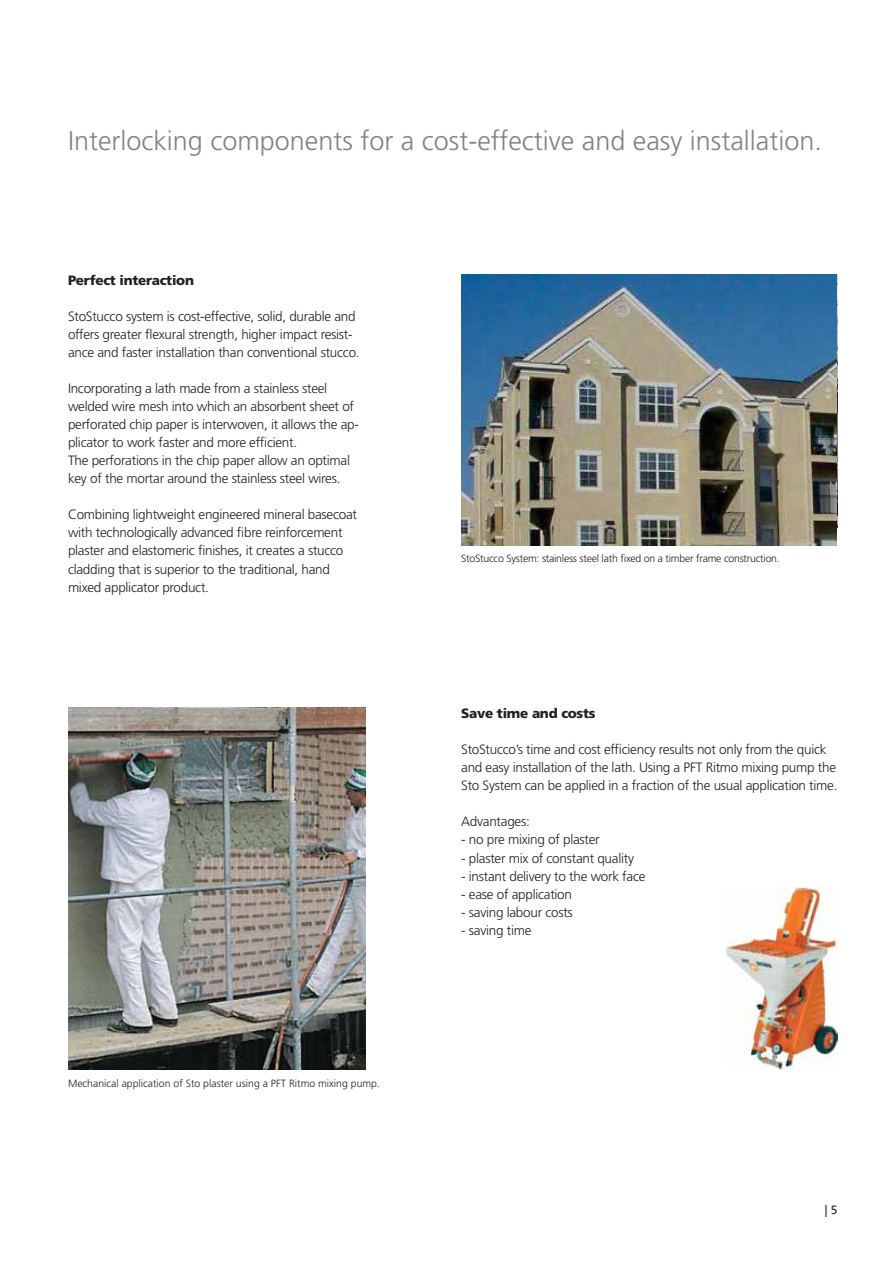
<style>
.page{position:relative;width:893px;height:1263px;background:#fff}
.page>*{position:absolute;margin:0;border:0;box-sizing:border-box;transform-origin:0 0}
.t1{font:300 27px "Sto Frutiger";color:#808285}
.t2{font:300 13.5px/18px "Sto Frutiger";letter-spacing:-.02em;color:#231f20}
.t3{font:900 13.5px "Sto Frutiger";letter-spacing:-.02em;color:#231f20}
.t4{font:12px "Sto Frutiger";color:#231f20}
.t5{font:300 10.5px "Sto Frutiger";letter-spacing:-.02em;color:#231f20}
.t6{font:300 10.5px "Sto Frutiger";color:#231f20}
</style>
<div class="page">
<img style="left:68px;top:708px;width:298px;height:361px">
<img style="left:726px;top:888px;width:111px;height:181px">
<img style="left:461px;top:274px;width:375px;height:271px">
<h1 class="t1" style="left:68px;top:130px;width:755px">Interlocking components for a cost-effective and easy installation.</h1>
<p class="t3" style="left:68px;top:274px;width:127px">Perfect interaction</p>
<p class="t2" style="left:68px;top:308px;width:293px">StoStucco system is cost-effective, solid, durable and offers greater flexural strength, higher impact resist&shy;ance and faster installation than conventional stucco.</p>
<p class="t2" style="left:68px;top:380px;width:292px">Incorporating a lath made from a stainless steel welded wire mesh into which an absorbent sheet of perforated chip paper is interwoven, it allows the ap&shy;plicator to work faster and more efficient.<br>The perforations in the chip paper allow an optimal key of the mortar around the stainless steel wires.</p>
<p class="t2" style="left:68px;top:507px;width:290px">Combining lightweight engineered mineral basecoat with technologically advanced fibre reinforcement plaster and elastomeric finishes, it creates a stucco cladding that is superior to the traditional, hand mixed applicator product.</p>
<p class="t6" style="left:68px;top:1079px;width:313px">Mechanical application of Sto plaster using a PFT Ritmo mixing pump.</p>
<p class="t5" style="left:461px;top:554px;width:320px">StoStucco System: stainless steel lath fixed on a timber frame construction.</p>
<p class="t3" style="left:461px;top:708px;width:136px">Save time and costs</p>
<p class="t2" style="left:461px;top:742px;width:378px">StoStucco’s time and cost efficiency results not only from the quick and easy installation of the lath. Using a PFT Ritmo mixing pump the<br>Sto System can be applied in a fraction of the usual application time.</p>
<p class="t2" style="left:461px;top:814px;width:70px">Advantages:</p>
<p class="t2" style="left:461px;top:832px;width:140px">- no pre mixing of plaster</p>
<p class="t2" style="left:461px;top:850px;width:174px">- plaster mix of constant quality</p>
<p class="t2" style="left:461px;top:868px;width:186px">- instant delivery to the work face</p>
<p class="t2" style="left:461px;top:886px;width:112px">- ease of application</p>
<p class="t2" style="left:461px;top:904px;width:113px">- saving labour costs</p>
<p class="t2" style="left:461px;top:922px;width:72px">- saving time</p>
<p class="t4" style="left:825px;top:1205px;width:14px">| 5</p>
</div>
